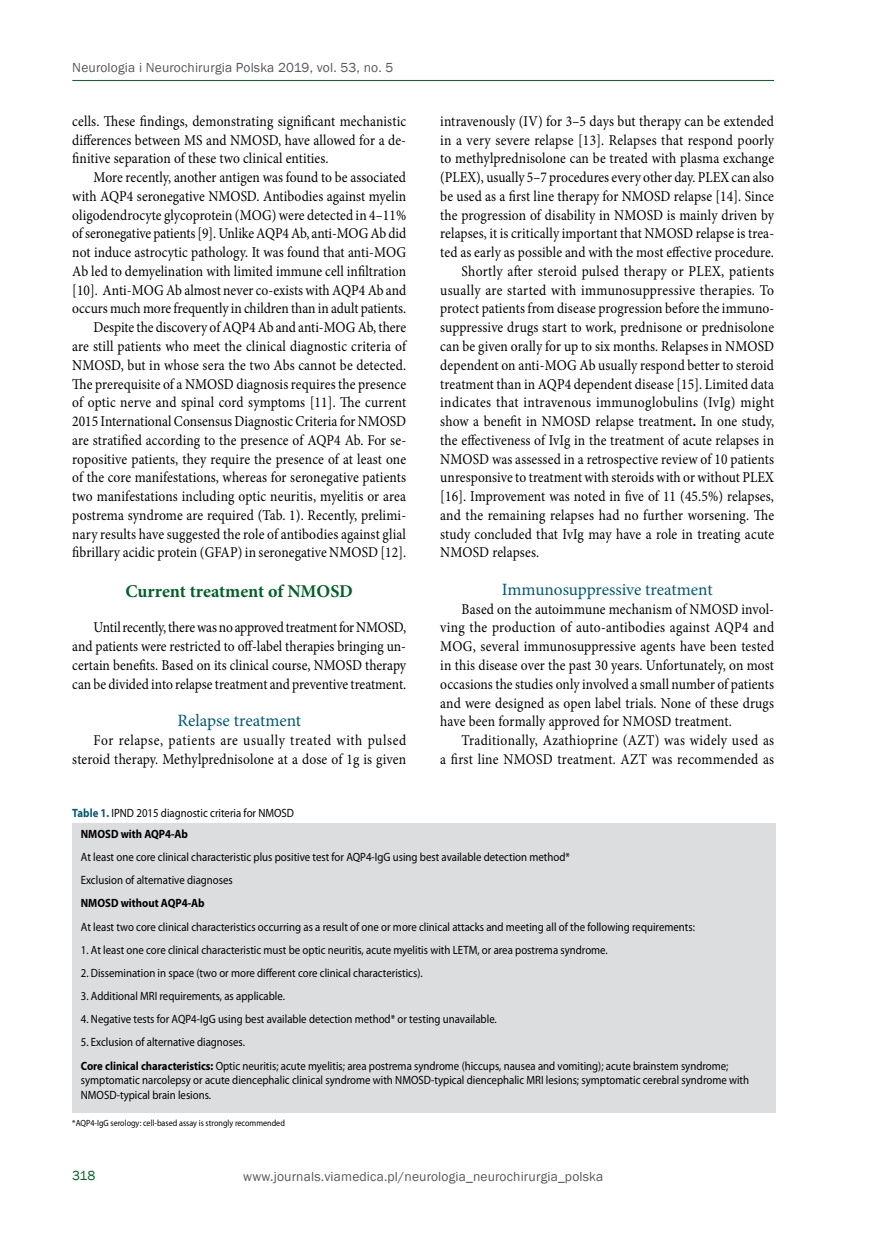
<style>
.page{position:relative;width:872px;height:1234px;background:#fff}
.page>*{position:absolute;margin:0;border:0;box-sizing:border-box;transform-origin:0 0}
.t1{font:700 18px "Minion Pro";letter-spacing:-.005em;color:#006227}
.t2{font:17.25px "Minion Pro";letter-spacing:-.005em;color:#005a74}
.t3{font:15px/18.8px "Minion Pro";letter-spacing:.005em;color:#000;text-align:justify;scale:.9 1}
.t4{font:15px "Minion Pro";letter-spacing:.03em;color:#000;scale:.9 1}
.t5{font:15px "Minion Pro";letter-spacing:.025em;color:#000;scale:.9 1}
.t6{font:13.5px "Franklin Gothic";letter-spacing:.01em;color:#58585b}
.t7{font:13.5px "Franklin Gothic";color:#006227}
.t8{font:12px/23.1px "Myriad Pro";color:#000;scale:.9 1}
.t9{font:700 12px "Myriad Pro";color:#000;scale:.9 1}
.t10{font:9px "Myriad Pro";color:#000;scale:.9 1}
.s1{font-weight:700}
.s2{font-weight:700;color:#005a74}
</style>
<div class="page">
<hr style="left:72px;top:80px;width:702px;height:1px;background:#006227">
<div style="left:72px;top:822px;width:703px;height:290px;background:#dcddde"></div>
<p class="t6" style="left:72px;top:59px;width:322px">Neurologia i Neurochirurgia Polska 2019, vol. 53, no. 5</p>
<p class="t3" style="left:72px;top:112px;width:372px">cells. These findings, demonstrating significant mechanistic differences between MS and NMOSD, have allowed for a de&shy;finitive separation of these two clinical entities.</p>
<p class="t3" style="left:72px;top:168px;width:372px;text-align:right">More recently, another antigen was found to be associated with AQP4 seronegative NMOSD. Antibodies against myelin oligodendrocyte glycoprotein (MOG) were detected in 4–11% of seronegative patients [9]. Unlike AQP4 Ab, anti-MOG Ab did not induce astrocytic pathology. It was found that anti-MOG Ab led to demyelination with limited immune cell infiltration [10]. Anti-MOG Ab almost never co-exists with AQP4 Ab and occurs much more frequently in children than in adult patients.<br>Despite the discovery of AQP4 Ab and anti-MOG Ab, there<br>are still patients who meet the clinical diagnostic criteria of NMOSD, but in whose sera the two Abs cannot be detected.<br>The prerequisite of a NMOSD diagnosis requires the presence of optic nerve and spinal cord symptoms [11]. The current 2015 International Consensus Diagnostic Criteria for NMOSD are stratified according to the presence of AQP4 Ab. For se&shy;ropositive patients, they require the presence of at least one of the core manifestations, whereas for seronegative patients two manifestations including optic neuritis, myelitis or area postrema syndrome are required (Tab. 1). Recently, prelimi&shy;nary results have suggested the role of antibodies against glial fibrillary acidic protein (GFAP) in seronegative NMOSD [12].</p>
<p class="t1" style="left:126px;top:579px;width:229px">Current treatment of NMOSD</p>
<p class="t3" style="left:72px;top:618px;width:372px;text-indent:21px">Until recently, there was no approved treatment for NMOSD, and patients were restricted to off-label therapies bringing un&shy;certain benefits. Based on its clinical course, NMOSD therapy can be divided into relapse treatment and preventive treatment.</p>
<p class="t2" style="left:177px;top:709px;width:125px">Relapse treatment</p>
<p class="t3" style="left:72px;top:730px;width:372px;text-align:right">For relapse, patients are usually treated with pulsed steroid therapy. Methylprednisolone at a dose of 1g is given</p>
<p class="t3" style="left:440px;top:112px;width:372px">intravenously (IV) for 3–5 days but therapy can be extended</p>
<p class="t3" style="left:440px;top:130px;width:372px">in a very severe relapse [13]. Relapses that respond poorly</p>
<p class="t3" style="left:440px;top:149px;width:372px">to methylprednisolone can be treated with plasma exchange</p>
<p class="t3" style="left:440px;top:168px;width:372px">(PLEX), usually 5–7 procedures every other day. PLEX can also</p>
<p class="t3" style="left:440px;top:187px;width:372px">be used as a first line therapy for NMOSD relapse [14]. Since</p>
<p class="t3" style="left:440px;top:205px;width:372px">the progression of disability in NMOSD is mainly driven by</p>
<p class="t3" style="left:440px;top:224px;width:372px">relapses, it is critically important that NMOSD relapse is trea-</p>
<p class="t3" style="left:440px;top:243px;width:372px">ted as early as possible and with the most effective procedure.</p>
<p class="t5" style="left:461px;top:261px;width:349px">Shortly after steroid pulsed therapy or PLEX, patients</p>
<p class="t3" style="left:440px;top:280px;width:372px">usually are started with immunosuppressive therapies. To</p>
<p class="t3" style="left:440px;top:299px;width:372px">protect patients from disease progression before the immuno-</p>
<p class="t3" style="left:440px;top:318px;width:372px">suppressive drugs start to work, prednisone or prednisolone</p>
<p class="t3" style="left:440px;top:337px;width:372px">can be given orally for up to six months. Relapses in NMOSD</p>
<p class="t3" style="left:440px;top:355px;width:372px">dependent on anti-MOG Ab usually respond better to steroid</p>
<p class="t3" style="left:440px;top:374px;width:372px">treatment than in AQP4 dependent disease [15]. Limited data</p>
<p class="t4" style="left:440px;top:392px;width:372px">indicates that intravenous immunoglobulins (IvIg) might</p>
<p class="t3" style="left:440px;top:412px;width:372px">show a benefit in NMOSD relapse treatment<span class="s1">.</span> In one study,</p>
<p class="t3" style="left:440px;top:430px;width:372px">the effectiveness of IvIg in the treatment of acute relapses in</p>
<p class="t3" style="left:440px;top:449px;width:372px">NMOSD was assessed in a retrospective review of 10 patients</p>
<p class="t3" style="left:440px;top:468px;width:372px">unresponsive to treatment with steroids with or without PLEX</p>
<p class="t3" style="left:440px;top:487px;width:372px">[16]. Improvement was noted in five of 11 (45.5%) relapses,</p>
<p class="t3" style="left:440px;top:505px;width:372px">and the remaining relapses had no further worsening. The</p>
<p class="t3" style="left:440px;top:524px;width:372px">study concluded that IvIg may have a role in treating acute</p>
<p class="t3" style="left:440px;top:543px;width:111px">NMOSD relapses.</p>
<p class="t2" style="left:502px;top:577px;width:212px">Immunosuppressive treatment</p>
<p class="t3" style="left:440px;top:599px;width:372px;text-indent:21px">Based on the autoimmune mechanism of NMOSD invol&shy;ving the production of auto-antibodies against AQP4 and MOG, several immunosuppressive agents have been tested in this disease over the past 30 years. Unfortunately, on most occasions the studies only involved a small number of patients and were designed as open label trials. None of these drugs have been formally approved for NMOSD treatment.</p>
<p class="t3" style="left:440px;top:730px;width:372px;text-align:right">Traditionally, Azathioprine (AZT) was widely used as<br>a first line NMOSD treatment. AZT was recommended as</p>
<p class="t8" style="left:81px;top:802px;width:238px;line-height:21px;text-indent:-9px"><span class="s2">Table 1.</span> IPND 2015 diagnostic criteria for NMOSD<br><span class="s1">NMOSD with AQP4-Ab</span></p>
<p class="t8" style="left:81px;top:845px;width:545px">At least one core clinical characteristic plus positive test for AQP4-IgG using best available detection method*<br>Exclusion of alternative diagnoses</p>
<p class="t9" style="left:81px;top:896px;width:139px">NMOSD without AQP4-Ab</p>
<p class="t8" style="left:81px;top:915px;width:684px">At least two core clinical characteristics occurring as a result of one or more clinical attacks and meeting all of the following requirements:</p>
<p class="t8" style="left:81px;top:938px;width:587px">1. At least one core clinical characteristic must be optic neuritis, acute myelitis with LETM, or area postrema syndrome.</p>
<p class="t8" style="left:81px;top:961px;width:381px">2. Dissemination in space (two or more different core clinical characteristics).</p>
<p class="t8" style="left:81px;top:984px;width:228px">3. Additional MRI requirements, as applicable.</p>
<p class="t8" style="left:81px;top:1007px;width:464px">4. Negative tests for AQP4-IgG using best available detection method* or testing unavailable.</p>
<p class="t8" style="left:81px;top:1030px;width:721px">5. Exclusion of alternative diagnoses.<br><span class="s1">Core clinical characteristics:</span> Optic neuritis; acute myelitis; area postrema syndrome (hiccups, nausea and vomiting); acute brainstem syndrome;</p>
<p class="t8" style="left:81px;top:1072px;width:744px;line-height:14.7px">symptomatic narcolepsy or acute diencephalic clinical syndrome with NMOSD-typical diencephalic MRI lesions; symptomatic cerebral syndrome with<br>NMOSD-typical brain lesions.</p>
<p class="t10" style="left:72px;top:1118px;width:238px">*AQP4-IgG serology: cell-based assay is strongly recommended</p>
<p class="t7" style="left:72px;top:1166px;width:25px">318</p>
<p class="t6" style="left:243px;top:1168px;width:361px">www.journals.viamedica.pl/neurologia_neurochirurgia_polska</p>
</div>
